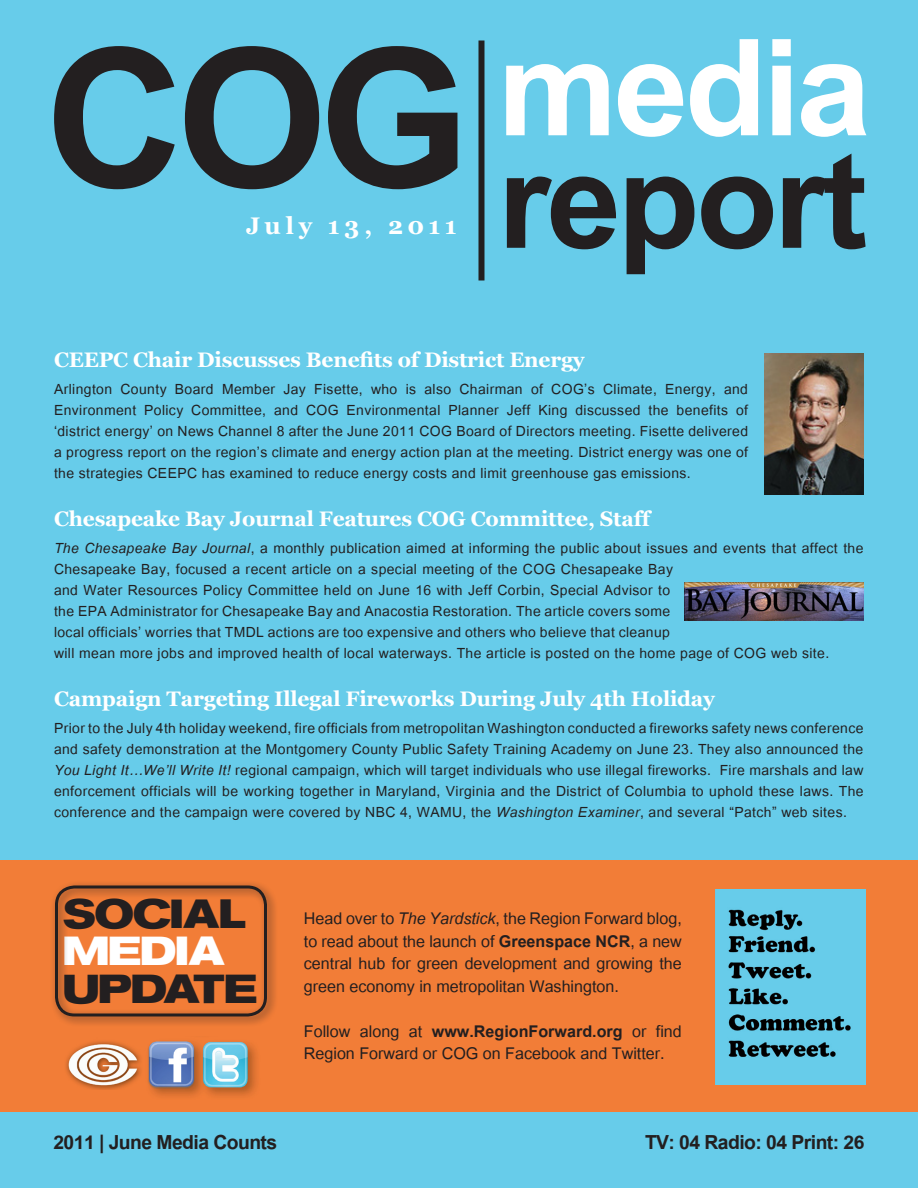
<style>
.page{position:relative;width:918px;height:1188px;background:#fff}
.page>*{position:absolute;margin:0;border:0;box-sizing:border-box;transform-origin:0 0}
.t1{font:700 270px "Utsaah";color:#231f20}
.t2{font:700 187.5px "Utsaah";letter-spacing:-.02em;color:#231f20}
.t3{font:700 187.5px "Utsaah";letter-spacing:-.02em;color:#fff}
.t4{font:37.8px "Sh Ad Grotesk Black Ext Nor";color:#231f20}
.t5{font:37.8px "Sh Ad Grotesk Black Ext Nor";color:#fff}
.t6{font:700 27px "Utsaah";letter-spacing:-.02em;color:#231f20}
.t7{font:700 24px "Georgia";letter-spacing:.19em;color:#fff}
.t8{font:22.5px/22.5px "Utsaah";color:#231f20;text-align:justify}
.t9{font:700 21px "Georgia";letter-spacing:-.01em;color:#fff}
.t10{font:19.5px/21px "Utsaah";letter-spacing:.02em;color:#231f20;text-align:justify}
.s1{font-style:italic}
.s2{font-weight:700}
</style>
<div class="page">
<div style="left:0;top:0;width:918px;height:868px;background:#67ccea"></div>
<div style="left:478px;top:40px;width:6px;height:240px;background:#231f20"></div>
<div style="left:0;top:860px;width:918px;height:252px;background:#f27d37"></div>
<img style="left:716px;top:890px;width:149px;height:194px">
<div style="left:0;top:1113px;width:918px;height:75px;background:#67ccea"></div>
<div style="left:50px;top:880px;width:228px;height:148px;background:#231f20;opacity:.7"></div>
<div style="left:55px;top:886px;width:212px;height:131px;border:3px solid #231f20;border-radius:18px"></div>
<img style="left:66px;top:1041px;width:75px;height:49px">
<img style="left:148px;top:1041px;width:109px;height:56px">
<img style="left:764px;top:353px;width:100px;height:142px">
<img style="left:684px;top:583px;width:180px;height:38px">
<p class="t1" style="left:45px;top:-13px;width:426px">COG</p>
<p class="t3" style="left:498px;top:-4px;width:374px">media</p>
<p class="t2" style="left:498px;top:109px;width:371px">report</p>
<p class="t7" style="left:246px;top:210px;width:212px">July 13, 2011</p>
<p class="t9" style="left:54px;top:346px;width:532px">CEEPC Chair Discusses Benefits of District Energy</p>
<p class="t10" style="left:54px;top:380px;width:696px">Arlington County Board Member Jay Fisette, who is also Chairman of COG’s Climate, Energy, and Environment Policy Committee, and COG Environmental Planner Jeff King discussed the benefits of ‘district energy’ on News Channel 8 after the June 2011 COG Board of Directors meeting. Fisette delivered a progress report on the region’s climate and energy action plan at the meeting. District energy was one of the strategies CEEPC has examined to reduce energy costs and limit greenhouse gas emissions.</p>
<p class="t9" style="left:54px;top:505px;width:598px">Chesapeake Bay Journal Features COG Committee, Staff</p>
<p class="t10" style="left:54px;top:539px;width:811px;text-align:left"><span class="s1">The Chesapeake Bay Journal</span>, a monthly publication aimed at informing the public about issues and events that affect the Chesapeake Bay, focused a recent article on a special meeting of the COG Chesapeake Bay<br>and Water Resources Policy Committee held on June 16 with Jeff Corbin, Special Advisor to<br>the EPA Administrator for Chesapeake Bay and Anacostia Restoration. The article covers some<br>local officials’ worries that TMDL actions are too expensive and others who believe that cleanup<br>will mean more jobs and improved health of local waterways. The article is posted on the home page of COG web site.</p>
<p class="t9" style="left:54px;top:685px;width:663px">Campaign Targeting Illegal Fireworks During July 4th Holiday</p>
<p class="t10" style="left:54px;top:719px;width:811px">Prior to the July 4th holiday weekend, fire officials from metropolitan Washington conducted a fireworks safety news conference and safety demonstration at the Montgomery County Public Safety Training Academy on June 23. They also announced the <span class="s1">You Light It…We’ll Write It!</span> regional campaign, which will target individuals who use illegal fireworks. Fire marshals and law enforcement officials will be working together in Maryland, Virginia and the District of Columbia to uphold these laws. The conference and the campaign were covered by NBC 4, WAMU, the <span class="s1">Washington Examiner</span>, and several “Patch” web sites.</p>
<p class="t4" style="left:63px;top:891px;width:184px">SOCIAL</p>
<p class="t5" style="left:63px;top:929px;width:163px">MEDIA</p>
<p class="t4" style="left:63px;top:967px;width:195px">UPDATE</p>
<p class="t8" style="left:304px;top:909px;width:379px">Head over to <span class="s1">The Yardstick</span>, the Region Forward blog, to read about the launch of <span class="s2">Greenspace NCR</span>, a new central hub for green development and growing the green economy in metropolitan Washington.</p>
<p class="t8" style="left:304px;top:1021px;width:379px">Follow along at <span class="s2">www.RegionForward.org</span> or find<br>Region Forward or COG on Facebook and Twitter.</p>
<p class="t6" style="left:53px;top:1129px;width:225px">2011 | June Media Counts</p>
<p class="t6" style="left:645px;top:1129px;width:221px">TV: 04 Radio: 04 Print: 26</p>
</div>
